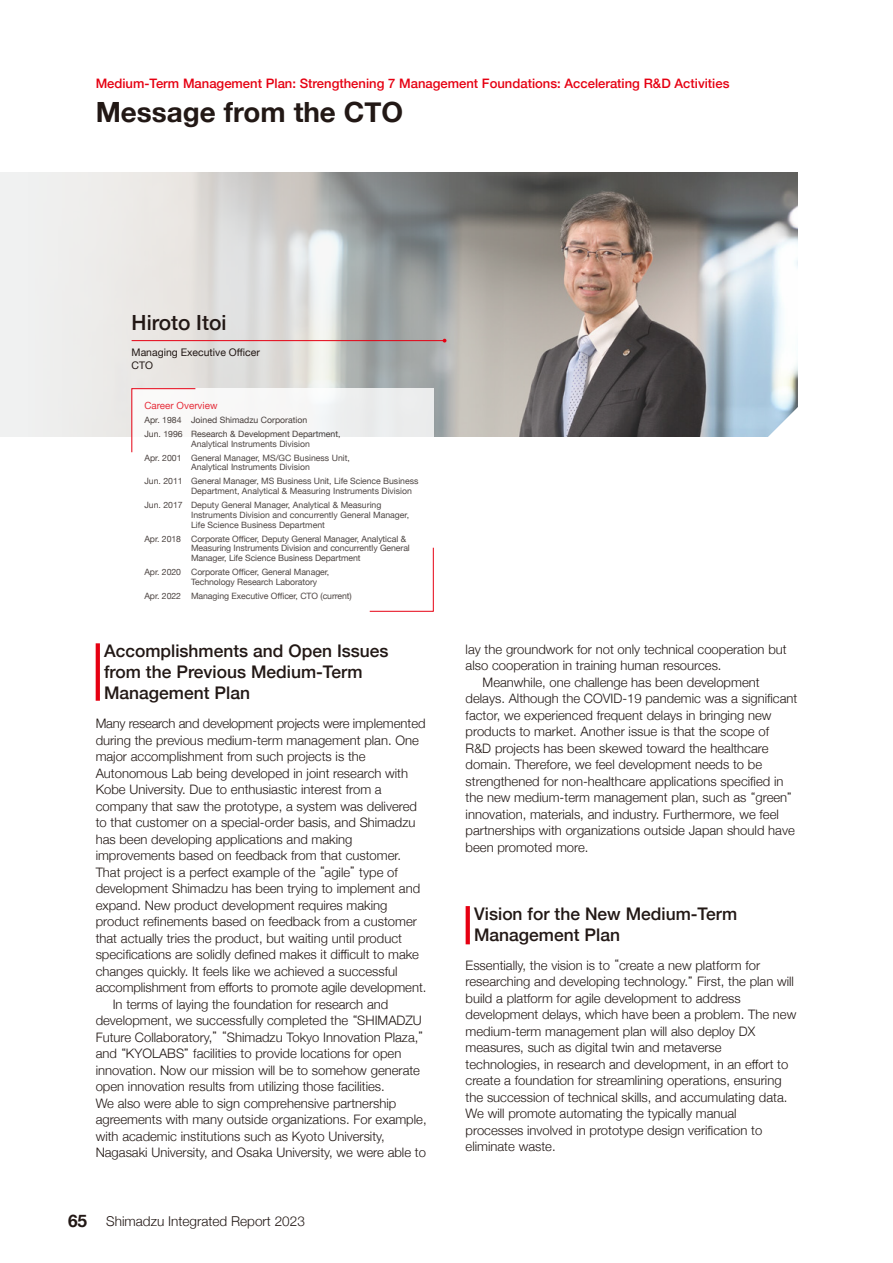
<style>
.page{position:relative;width:893px;height:1263px;background:#fff}
.page>*{position:absolute;margin:0;border:0;box-sizing:border-box;transform-origin:0 0}
.t1{font:700 27.9px "Helvetica Neue";color:#221815}
.t2{font:500 20.85px "Helvetica Neue";color:#221815}
.t3{font:500 17.4px/21px "Helvetica Neue";color:#221815}
.t4{font:300 13.5px "Helvetica Neue";color:#221815}
.t5{font:300 13.05px/16.5px "Helvetica Neue";color:#221815}
.t6{font:500 13.05px "Helvetica Neue";color:#e60012}
.t7{font:10.5px/13.5px "Helvetica Neue";color:#221815}
.t8{font:9.9px "Helvetica Neue";color:#e60012}
.t9{font:8.7px/14px "Helvetica Neue";color:#221815}
.s1{font-family:"UD Shin Go Pro";font-size:11.25px}
.s2{font-weight:700;font-size:17.25px}
</style>
<div class="page">
<div style="left:0;top:172px;width:797px;height:264px;background:#f0f1f1"></div>
<img style="left:111px;top:172px;width:686px;height:264px">
<svg style="left:96px;top:643px;width:4px;height:58px"></svg>
<svg style="left:466px;top:906px;width:4px;height:38px"></svg>
<svg style="left:765px;top:404px;width:33px;height:33px"></svg>
<hr style="left:132px;top:340px;width:313px;height:1px;background:#e60012">
<div style="left:132px;top:388px;width:301px;height:223px;background:#fff"></div>
<svg style="left:131px;top:388px;width:65px;height:65px"></svg>
<svg style="left:369px;top:547px;width:65px;height:65px"></svg>
<p class="t6" style="left:96px;top:73px;width:635px">Medium-Term Management Plan: Strengthening 7 Management Foundations: Accelerating R&amp;D Activities</p>
<h1 class="t1" style="left:96px;top:90px;width:309px">Message from the CTO</h1>
<h2 class="t2" style="left:132px;top:306px;width:96px">Hiroto Itoi</h2>
<p class="t7" style="left:132px;top:346px;width:130px">Managing Executive Officer<br>CTO</p>
<p class="t8" style="left:144px;top:398px;width:75px">Career Overview</p>
<p class="t9" style="left:144px;top:413px;width:198px">Apr. 1984 Joined Shimadzu Corporation<br>Jun. 1996 Research &amp; Development Department,</p>
<p class="t9" style="left:144px;top:437px;width:207px;text-indent:47px">Analytical Instruments Division<br>Apr. 2001 General Manager, MS/GC Business Unit,</p>
<p class="t9" style="left:144px;top:461px;width:276px;text-indent:47px">Analytical Instruments Division<br>Jun. 2011 General Manager, MS Business Unit, Life Science Business</p>
<p class="t9" style="left:144px;top:485px;width:269px;text-indent:47px">Department, Analytical &amp; Measuring Instruments Division<br>Jun. 2017 Deputy General Manager, Analytical &amp; Measuring</p>
<p class="t9" style="left:191px;top:510px;width:220px;line-height:9.8px">Instruments Division and concurrently General Manager,<br>Life Science Business Department</p>
<p class="t9" style="left:191px;top:534px;width:220px;line-height:9.8px;text-indent:-47px">Apr. 2018 Corporate Officer, Deputy General Manager, Analytical &amp;<br>Measuring Instruments Division and concurrently General<br>Manager, Life Science Business Department</p>
<p class="t9" style="left:191px;top:568px;width:140px;line-height:9.8px;text-indent:-47px">Apr. 2020 Corporate Officer, General Manager,<br>Technology Research Laboratory</p>
<p class="t9" style="left:144px;top:589px;width:209px">Apr. 2022 Managing Executive Officer, CTO (current)</p>
<h3 class="t3" style="left:104px;top:639px;width:286px">Accomplishments and Open Issues from the Previous Medium-Term<br>Management Plan</h3>
<p class="t5" style="left:96px;top:714px;width:331px">Many research and development projects were implemented</p>
<p class="t5" style="left:96px;top:731px;width:325px">during the previous medium-term management plan. One</p>
<p class="t5" style="left:96px;top:747px;width:272px">major accomplishment from such projects is the</p>
<p class="t5" style="left:96px;top:764px;width:314px">Autonomous Lab being developed in joint research with</p>
<p class="t5" style="left:96px;top:780px;width:288px">Kobe University. Due to enthusiastic interest from a</p>
<p class="t5" style="left:96px;top:797px;width:323px">company that saw the prototype, a system was delivered</p>
<p class="t5" style="left:96px;top:813px;width:321px">to that customer on a special-order basis, and Shimadzu</p>
<p class="t5" style="left:96px;top:830px;width:258px">has been developing applications and making</p>
<p class="t5" style="left:96px;top:846px;width:307px">improvements based on feedback from that customer.</p>
<p class="t5" style="left:96px;top:863px;width:304px">That project is a perfect example of the<span class="s1">“</span>agile<span class="s1">”</span>type of</p>
<p class="t5" style="left:96px;top:879px;width:326px">development Shimadzu has been trying to implement and</p>
<p class="t5" style="left:96px;top:896px;width:293px">expand. New product development requires making</p>
<p class="t5" style="left:96px;top:912px;width:323px">product refinements based on feedback from a customer</p>
<p class="t5" style="left:96px;top:929px;width:308px">that actually tries the product, but waiting until product</p>
<p class="t5" style="left:96px;top:945px;width:325px">specifications are solidly defined makes it difficult to make</p>
<p class="t5" style="left:96px;top:962px;width:303px">changes quickly. It feels like we achieved a successful</p>
<p class="t5" style="left:96px;top:978px;width:332px">accomplishment from efforts to promote agile development.</p>
<p class="t5" style="left:113px;top:995px;width:277px">In terms of laying the foundation for research and</p>
<p class="t5" style="left:96px;top:1011px;width:328px">development, we successfully completed the<span class="s1">“</span>SHIMADZU</p>
<p class="t5" style="left:96px;top:1028px;width:335px">Future Collaboratory,<span class="s1">”“</span>Shimadzu Tokyo Innovation Plaza,<span class="s1">”</span></p>
<p class="t5" style="left:96px;top:1044px;width:307px">and<span class="s1">“</span>KYOLABS<span class="s1">”</span>facilities to provide locations for open</p>
<p class="t5" style="left:96px;top:1061px;width:326px">innovation. Now our mission will be to somehow generate</p>
<p class="t5" style="left:96px;top:1077px;width:291px">open innovation results from utilizing those facilities.</p>
<p class="t5" style="left:96px;top:1094px;width:302px">We also were able to sign comprehensive partnership</p>
<p class="t5" style="left:96px;top:1110px;width:332px">agreements with many outside organizations. For example,</p>
<p class="t5" style="left:96px;top:1127px;width:291px">with academic institutions such as Kyoto University,</p>
<p class="t5" style="left:96px;top:1143px;width:332px">Nagasaki University, and Osaka University, we were able to</p>
<p class="t4" style="left:68px;top:1210px;width:238px"><span class="s2">65</span> Shimadzu Integrated Report 2023</p>
<p class="t5" style="left:466px;top:640px;width:323px">lay the groundwork for not only technical cooperation but</p>
<p class="t5" style="left:466px;top:656px;width:257px">also cooperation in training human resources.</p>
<p class="t5" style="left:483px;top:673px;width:278px">Meanwhile, one challenge has been development</p>
<p class="t5" style="left:466px;top:689px;width:333px">delays. Although the COVID-19 pandemic was a significant</p>
<p class="t5" style="left:466px;top:706px;width:307px">factor, we experienced frequent delays in bringing new</p>
<p class="t5" style="left:466px;top:722px;width:305px">products to market. Another issue is that the scope of</p>
<p class="t5" style="left:466px;top:739px;width:304px">R&amp;D projects has been skewed toward the healthcare</p>
<p class="t5" style="left:466px;top:755px;width:298px">domain. Therefore, we feel development needs to be</p>
<p class="t5" style="left:466px;top:772px;width:319px">strengthened for non-healthcare applications specified in</p>
<p class="t5" style="left:466px;top:788px;width:334px">the new medium-term management plan, such as<span class="s1">“</span>green<span class="s1">”</span></p>
<p class="t5" style="left:466px;top:805px;width:315px">innovation, materials, and industry. Furthermore, we feel</p>
<p class="t5" style="left:466px;top:821px;width:331px">partnerships with organizations outside Japan should have</p>
<p class="t5" style="left:466px;top:838px;width:124px">been promoted more.</p>
<h3 class="t3" style="left:474px;top:901px;width:265px">Vision for the New Medium-Term<br>Management Plan</h3>
<p class="t5" style="left:466px;top:956px;width:332px">Essentially, the vision is to<span class="s1">“</span>create a new platform for researching and developing technology.<span class="s1">”</span>First, the plan will build a platform for agile development to address development delays, which have been a problem. The new medium-term management plan will also deploy DX measures, such as digital twin and metaverse technologies, in research and development, in an effort to create a foundation for streamlining operations, ensuring the succession of technical skills, and accumulating data.<br>We will promote automating the typically manual processes involved in prototype design verification to eliminate waste.</p>
</div>
